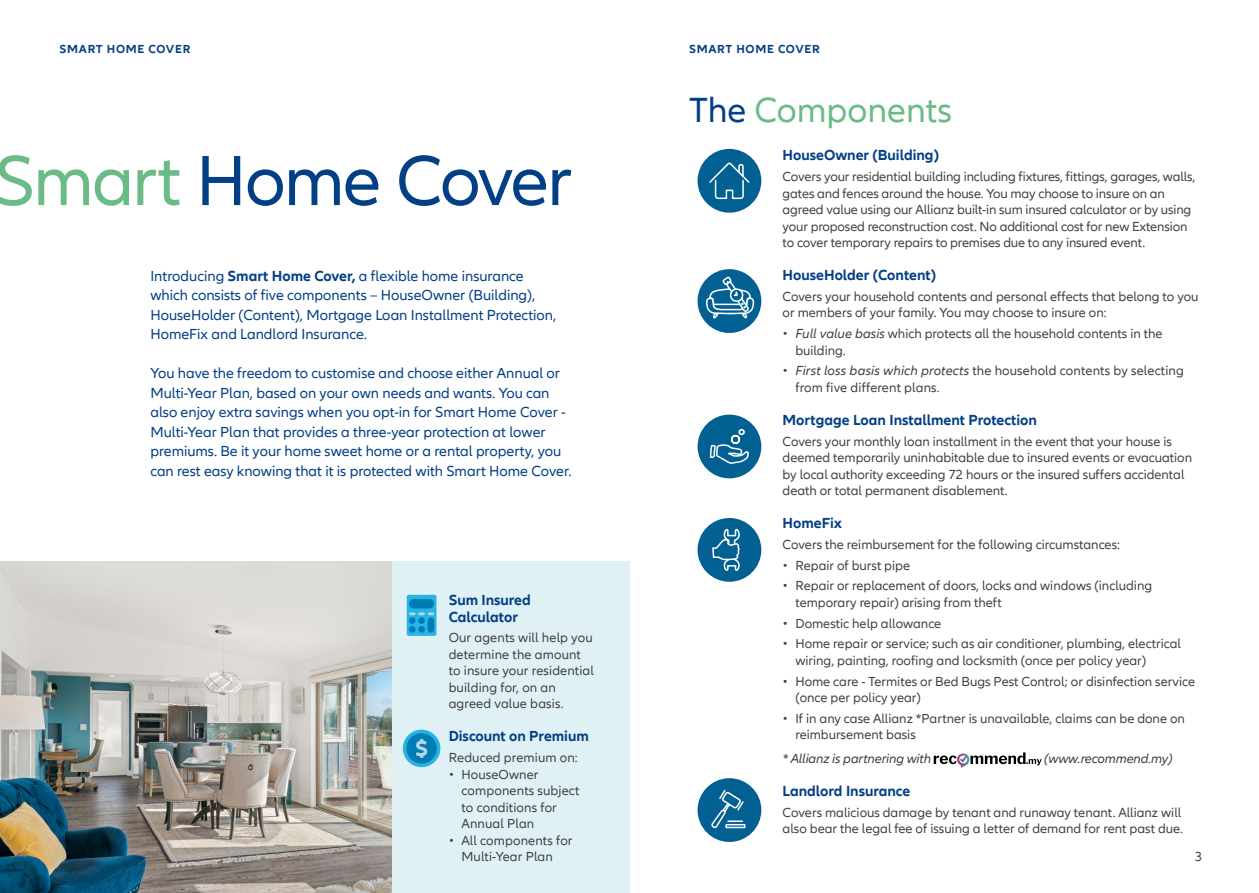
<style>
.page{position:relative;width:1259px;height:893px;background:#fff}
.page>*{position:absolute;margin:0;border:0;box-sizing:border-box;transform-origin:0 0}
.t1{font:73.5px "Allianz Neo";letter-spacing:-.025em;color:#033f85}
.t2{font:36px "Allianz Neo";color:#6bbb87}
.t3{font:700 25.35px "Allianz Neo";color:#b1d8e4}
.t4{font:15px/19.5px "Allianz Neo";color:#033f85}
.t5{font:700 15px/16.5px "Allianz Neo";color:#033f85}
.t6{font:13.5px/16.5px "Allianz Neo";color:#424241}
.t7{font:italic 13.5px "Allianz Neo";letter-spacing:-.01em;color:#424241}
.t8{font:700 12px "Allianz Neo";letter-spacing:.06em;color:#033f85}
.s1{color:#6bbb87}
.s2{font-weight:700}
.s3{color:#033f85}
.s4{font-style:italic}
</style>
<div class="page">
<img style="left:0;top:561px;width:392px;height:332px">
<div style="left:392px;top:561px;width:237px;height:332px;background:#e0f1f5"></div>
<div style="left:697px;top:415px;width:64px;height:63px;background:#026192;border-radius:50%"></div>
<svg style="left:709px;top:429px;width:40px;height:50px"></svg>
<div style="left:697px;top:269px;width:64px;height:64px;background:#026192;border-radius:50%"></div>
<svg style="left:704px;top:275px;width:51px;height:44px"></svg>
<div style="left:697px;top:778px;width:64px;height:64px;background:#026192;border-radius:50%"></div>
<svg style="left:711px;top:789px;width:35px;height:40px"></svg>
<svg style="left:933px;top:755px;width:23px;height:9px"></svg>
<img style="left:957px;top:753px;width:12px;height:15px">
<svg style="left:970px;top:752px;width:71px;height:13px"></svg>
<div style="left:407px;top:595px;width:29px;height:41px;background:#26b5e3;border-radius:2px"></div>
<div style="left:409px;top:599px;width:25px;height:9px;background:#007bb5;border-radius:5px"></div>
<div style="left:409px;top:617px;width:6px;height:7px;background:#007bb5;border-radius:50%"></div>
<div style="left:409px;top:626px;width:6px;height:7px;background:#007bb5;border-radius:50%"></div>
<div style="left:418px;top:617px;width:7px;height:7px;background:#007bb5;border-radius:50%"></div>
<div style="left:428px;top:617px;width:6px;height:16px;background:#007bb5;border-radius:3px"></div>
<div style="left:418px;top:626px;width:7px;height:7px;background:#007bb5;border-radius:50%"></div>
<svg style="left:409px;top:612px;width:25px;height:3px"></svg>
<div style="left:403px;top:730px;width:37px;height:37px;background:#26b5e3;border-radius:50%"></div>
<div style="left:406px;top:733px;width:31px;height:31px;background:#007bb5;border-radius:50%"></div>
<div style="left:697px;top:149px;width:64px;height:64px;background:#026192;border-radius:50%"></div>
<svg style="left:709px;top:162px;width:41px;height:38px"></svg>
<div style="left:697px;top:518px;width:64px;height:64px;background:#026192;border-radius:50%"></div>
<svg style="left:711px;top:520px;width:30px;height:62px"></svg>
<p class="t8" style="left:60px;top:42px;width:132px">SMART HOME COVER</p>
<p class="t8" style="left:689px;top:42px;width:132px">SMART HOME COVER</p>
<h1 class="t1" style="left:-5px;top:139px;width:579px"><span class="s1">Smart</span> Home Cover</h1>
<p class="t4" style="left:150px;top:266px;width:407px">Introducing <span class="s2">Smart Home Cover,</span> a flexible home insurance which consists of five components – HouseOwner (Building), HouseHolder (Content), Mortgage Loan Installment Protection, HomeFix and Landlord Insurance.</p>
<p class="t4" style="left:150px;top:364px;width:422px">You have the freedom to customise and choose either Annual or Multi-Year Plan, based on your own needs and wants. You can also enjoy extra savings when you opt-in for Smart Home Cover - Multi-Year Plan that provides a three-year protection at lower premiums. Be it your home sweet home or a rental property, you can rest easy knowing that it is protected with Smart Home Cover.</p>
<h3 class="t3" style="left:415px;top:734px;width:15px">$</h3>
<p class="t5" style="left:449px;top:592px;width:84px">Sum Insured<br>Calculator</p>
<p class="t6" style="left:449px;top:630px;width:147px">Our agents will help you determine the amount to insure your residential building for, on an agreed value basis.</p>
<p class="t5" style="left:449px;top:728px;width:142px">Discount on Premium</p>
<p class="t6" style="left:449px;top:750px;width:131px">Reduced premium on:</p>
<p class="t6" style="left:461px;top:766px;width:119px;text-indent:-13px">• HouseOwner components subject to conditions for<br>Annual Plan</p>
<p class="t6" style="left:449px;top:832px;width:125px;text-align:center">• All components for<br>Multi-Year Plan</p>
<h2 class="t2" style="left:689px;top:90px;width:264px"><span class="s3">The</span> Components</h2>
<p class="t5" style="left:782px;top:147px;width:158px">HouseOwner (Building)</p>
<p class="t6" style="left:782px;top:169px;width:414px">Covers your residential building including fixtures, fittings, garages, walls, gates and fences around the house. You may choose to insure on an agreed value using our Allianz built-in sum insured calculator or by using your proposed reconstruction cost. No additional cost for new Extension to cover temporary repairs to premises due to any insured event.</p>
<p class="t5" style="left:782px;top:267px;width:155px">HouseHolder (Content)</p>
<p class="t6" style="left:782px;top:288px;width:417px">Covers your household contents and personal effects that belong to you or members of your family. You may choose to insure on:</p>
<p class="t6" style="left:795px;top:326px;width:369px;text-indent:-13px">• <span class="s4">Full value basis</span> which protects all the household contents in the building.</p>
<p class="t6" style="left:795px;top:363px;width:390px;text-indent:-13px">• <span class="s4">First loss basis which protects</span> the household contents by selecting from five different plans.</p>
<p class="t5" style="left:782px;top:412px;width:256px">Mortgage Loan Installment Protection</p>
<p class="t6" style="left:782px;top:433px;width:411px">Covers your monthly loan installment in the event that your house is deemed temporarily uninhabitable due to insured events or evacuation by local authority exceeding 72 hours or the insured suffers accidental death or total permanent disablement.</p>
<p class="t5" style="left:782px;top:515px;width:61px">HomeFix</p>
<p class="t6" style="left:782px;top:536px;width:339px">Covers the reimbursement for the following circumstances:</p>
<p class="t6" style="left:782px;top:557px;width:129px">• Repair of burst pipe</p>
<p class="t6" style="left:795px;top:578px;width:358px;text-indent:-13px">• Repair or replacement of doors, locks and windows (including temporary repair) arising from theft</p>
<p class="t6" style="left:782px;top:615px;width:160px">• Domestic help allowance</p>
<p class="t6" style="left:795px;top:636px;width:387px;text-indent:-13px">• Home repair or service; such as air conditioner, plumbing, electrical wiring, painting, roofi ng and locksmith (once per policy year)</p>
<p class="t6" style="left:795px;top:673px;width:401px;text-indent:-13px">• Home care - Termites or Bed Bugs Pest Control; or disinfection service (once per policy year)</p>
<p class="t6" style="left:795px;top:710px;width:391px;text-indent:-13px">• If in any case Allianz *Partner is unavailable, claims can be done on reimbursement basis</p>
<p class="t7" style="left:782px;top:751px;width:150px">* Allianz is partnering with</p>
<p class="t7" style="left:1044px;top:751px;width:130px">(www.recommend.my)</p>
<p class="t5" style="left:782px;top:783px;width:129px">Landlord Insurance</p>
<p class="t6" style="left:782px;top:805px;width:402px">Covers malicious damage by tenant and runaway tenant. Allianz will also bear the legal fee of issuing a letter of demand for rent past due.</p>
<p class="t6" style="left:1195px;top:848px;width:9px">3</p>
</div>
